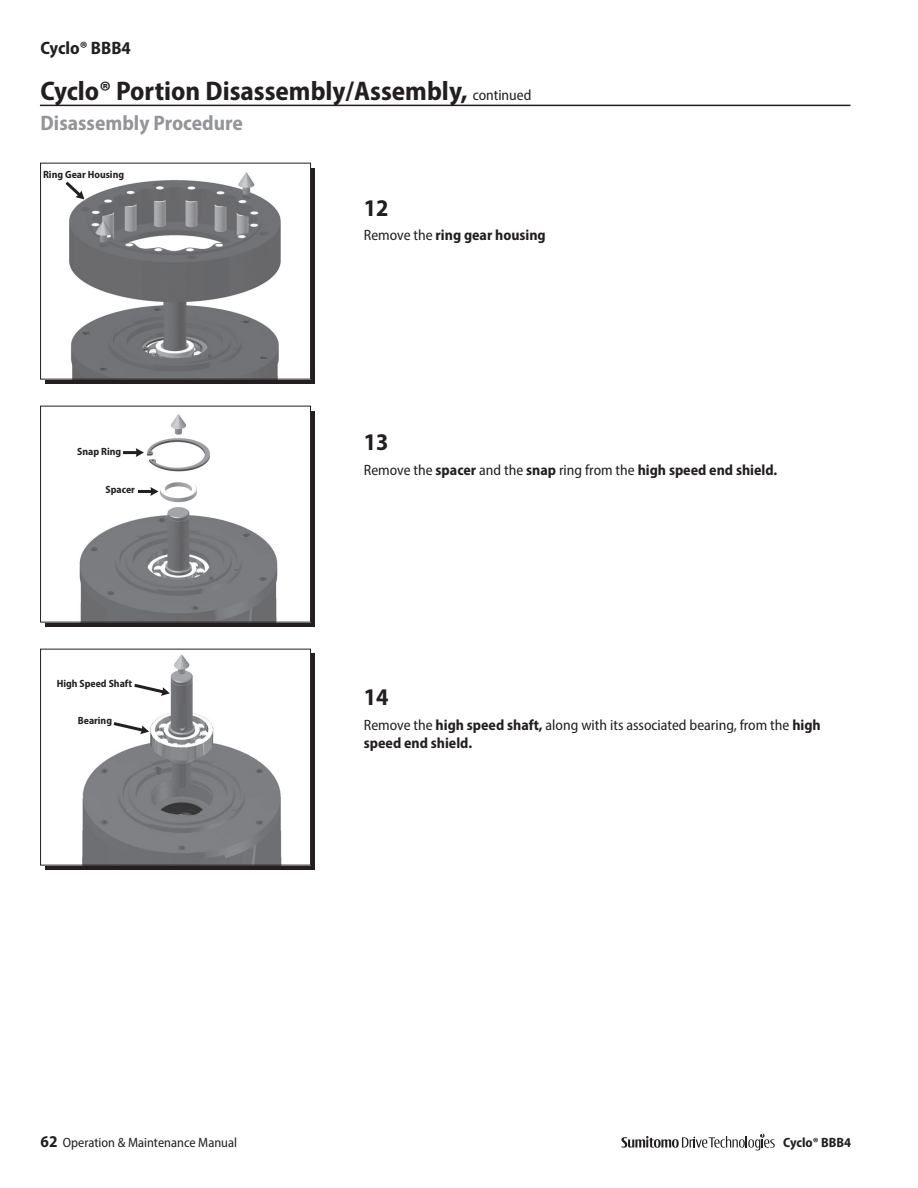
<style>
.page{position:relative;width:918px;height:1188px;background:#fff}
.page>*{position:absolute;margin:0;border:0;box-sizing:border-box;transform-origin:0 0}
.t1{font:700 semi-condensed 27px "Myriad Pro";color:#231f20}
.t2{font:700 semi-condensed 24px "Myriad Pro";color:#231f20}
.t3{font:700 semi-condensed 21px "Myriad Pro";color:#939598}
.t4{font:700 semi-condensed 18px "Myriad Pro";color:#231f20}
.t5{font:semi-condensed 15px/18px "Myriad Pro";color:#231f20}
.t6{font:700 semi-condensed 15px "Myriad Pro";color:#231f20}
.t7{font:semi-condensed 13.5px "Myriad Pro";color:#231f20}
.t8{font:700 semi-condensed 13.5px "Myriad Pro";color:#231f20}
.t9{font:700 semi-condensed 10.5px "Myriad Pro";color:#231f20}
.s1{font-weight:400;font-size:15px}
.s2{font-weight:400}
.s3{font-weight:700}
.s4{font-weight:700;font-size:16.5px}
</style>
<div class="page">
<hr style="left:40px;top:105px;width:810px;height:1px;background:#231f20">
<svg style="left:621px;top:1133px;width:154px;height:17px"></svg>
<div style="left:45px;top:168px;width:270px;height:216px;background:#231f20"></div>
<div style="left:45px;top:411px;width:270px;height:216px;background:#231f20"></div>
<div style="left:45px;top:654px;width:270px;height:216px;background:#231f20"></div>
<img style="left:45px;top:168px;width:264px;height:210px">
<div style="left:40px;top:163px;width:271px;height:217px;border:1px solid #231f20"></div>
<img style="left:45px;top:411px;width:264px;height:210px">
<div style="left:40px;top:406px;width:271px;height:217px;border:1px solid #231f20"></div>
<img style="left:45px;top:654px;width:264px;height:210px">
<div style="left:40px;top:649px;width:271px;height:217px;border:1px solid #231f20"></div>
<div style="left:124px;top:450px;width:14px;height:5px;background:#f4f4f4"></div>
<hr style="left:124px;top:451px;width:15px;height:3px;background:#231f20">
<svg style="left:135px;top:447px;width:10px;height:11px"></svg>
<svg style="left:62px;top:178px;width:25px;height:24px"></svg>
<div style="left:138px;top:489px;width:15px;height:5px;background:#fff"></div>
<hr style="left:138px;top:490px;width:16px;height:3px;background:#231f20">
<svg style="left:149px;top:486px;width:11px;height:11px"></svg>
<svg style="left:133px;top:679px;width:38px;height:19px"></svg>
<svg style="left:112px;top:717px;width:38px;height:19px"></svg>
<p class="t4" style="left:40px;top:36px;width:92px">Cyclo® BBB4</p>
<h1 class="t1" style="left:40px;top:73px;width:492px">Cyclo® Portion Disassembly/Assembly, <span class="s1">continued</span></h1>
<h3 class="t3" style="left:40px;top:109px;width:204px">Disassembly Procedure</h3>
<p class="t9" style="left:43px;top:168px;width:83px">Ring Gear Housing</p>
<p class="t9" style="left:77px;top:445px;width:46px">Snap Ring</p>
<p class="t9" style="left:106px;top:483px;width:31px">Spacer</p>
<p class="t9" style="left:57px;top:677px;width:77px">High Speed Shaft</p>
<p class="t9" style="left:78px;top:714px;width:36px">Bearing</p>
<h2 class="t2" style="left:364px;top:192px;width:26px">12</h2>
<p class="t6" style="left:364px;top:226px;width:183px"><span class="s2">Remove the</span> ring gear housing</p>
<h2 class="t2" style="left:364px;top:427px;width:26px">13</h2>
<p class="t6" style="left:364px;top:460px;width:414px"><span class="s2">Remove the</span> spacer <span class="s2">and the</span> snap <span class="s2">ring from the</span> high speed end shield.</p>
<h2 class="t2" style="left:364px;top:682px;width:26px">14</h2>
<p class="t5" style="left:364px;top:716px;width:458px">Remove the <span class="s3">high speed shaft,</span> along with its associated bearing, from the <span class="s3">high speed end shield.</span></p>
<p class="t7" style="left:40px;top:1135px;width:198px"><span class="s4">62</span> Operation &amp; Maintenance Manual</p>
<p class="t8" style="left:783px;top:1134px;width:69px">Cyclo® BBB4</p>
</div>
